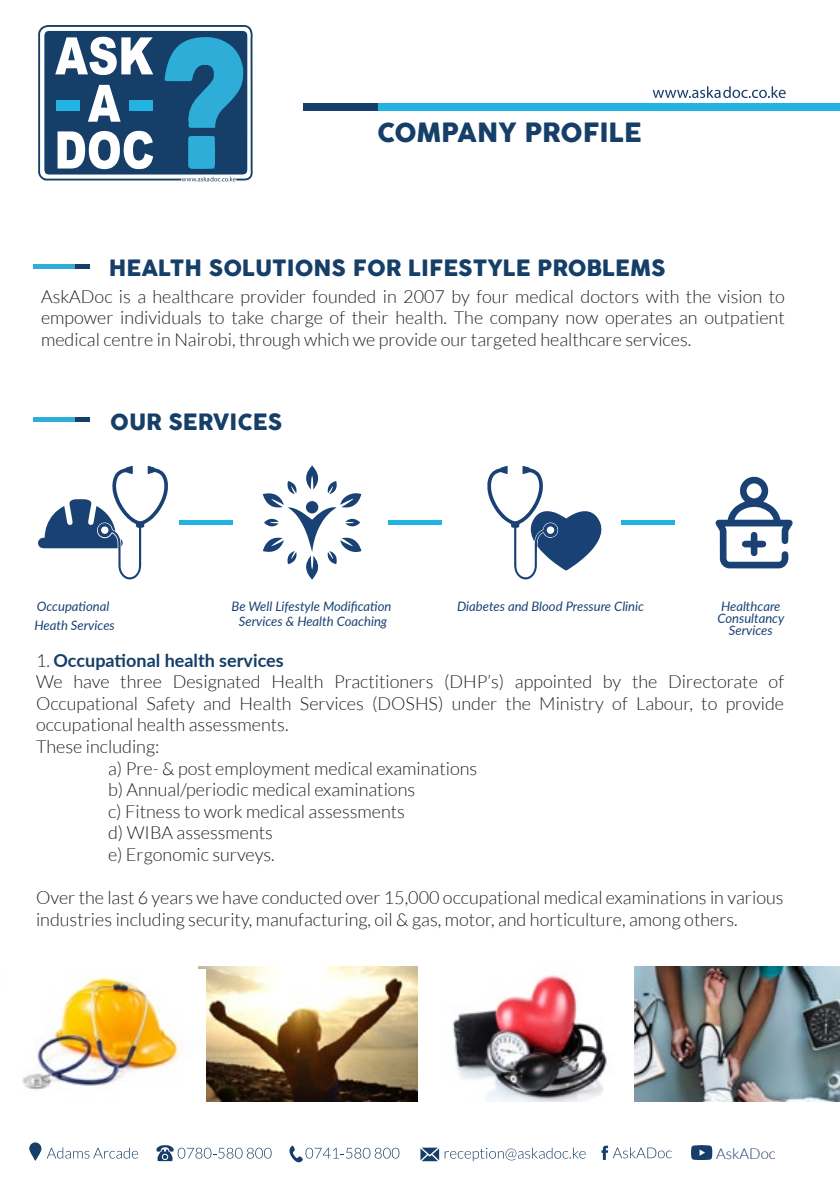
<style>
.page{position:relative;width:840px;height:1191px;background:#fff}
.page>*{position:absolute;margin:0;border:0;box-sizing:border-box;transform-origin:0 0}
.t1{font:26px "Cocogoose";color:#153e68}
.t2{font:22px "Cocogoose";color:#153e68}
.t3{font:300 18px/21.6px "Lato";color:#231f20;text-align:justify}
.t4{font:700 18px "Lato";color:#153e68}
.t5{font:300 15px "Lato";color:#153e68}
.t6{font:italic 13px/12px "Lato";color:#194174;text-align:center}
.s1{font-weight:300;color:#231f20}
</style>
<div class="page">
<div style="left:377px;top:103px;width:462px;height:8px;background:#23b3e3"></div>
<div style="left:303px;top:103px;width:74px;height:8px;background:#153e68"></div>
<svg style="left:652px;top:86px;width:133px;height:12px"></svg>
<div style="left:33px;top:417px;width:42px;height:5px;background:#2dadd7"></div>
<div style="left:75px;top:417px;width:14px;height:5px;background:#153e68"></div>
<svg style="left:289px;top:1145px;width:110px;height:17px"></svg>
<svg style="left:420px;top:1147px;width:165px;height:14px"></svg>
<svg style="left:156px;top:1145px;width:115px;height:16px"></svg>
<svg style="left:47px;top:1147px;width:91px;height:11px"></svg>
<svg style="left:30px;top:1143px;width:11px;height:17px"></svg>
<svg style="left:691px;top:1145px;width:21px;height:15px"></svg>
<svg style="left:601px;top:1145px;width:70px;height:15px"></svg>
<svg style="left:38px;top:25px;width:214px;height:156px"></svg>
<div style="left:33px;top:264px;width:42px;height:5px;background:#2dadd7"></div>
<div style="left:75px;top:264px;width:14px;height:5px;background:#153e68"></div>
<svg style="left:715px;top:476px;width:77px;height:92px"></svg>
<div style="left:179px;top:520px;width:54px;height:5px;background:#23b3e3"></div>
<div style="left:388px;top:520px;width:54px;height:5px;background:#23b3e3"></div>
<div style="left:621px;top:520px;width:53px;height:5px;background:#23b3e3"></div>
<svg style="left:262px;top:466px;width:99px;height:113px"></svg>
<svg style="left:487px;top:466px;width:114px;height:114px"></svg>
<svg style="left:38px;top:466px;width:130px;height:114px"></svg>
<img style="left:198px;top:967px;width:219px;height:134px">
<img style="left:452px;top:975px;width:155px;height:126px">
<img style="left:634px;top:967px;width:205px;height:134px">
<img style="left:22px;top:969px;width:183px;height:132px">
<h1 class="t1" style="left:377px;top:114px;width:266px">COMPANY PROFILE</h1>
<p class="t2" style="left:109px;top:253px;width:558px">HEALTH SOLUTIONS FOR LIFESTYLE PROBLEMS</p>
<p class="t3" style="left:41px;top:286px;width:744px">AskADoc is a healthcare provider founded in 2007 by four medical doctors with the vision to empower individuals to take charge of their health. The company now operates an outpatient medical centre in Nairobi, through which we provide our targeted healthcare services.</p>
<p class="t2" style="left:110px;top:406px;width:173px">OUR SERVICES</p>
<p class="t6" style="left:34px;top:595px;width:82px;line-height:19.6px;text-align:left">Occupational<br>Heath Services</p>
<p class="t6" style="left:231px;top:598px;width:161px;line-height:15.2px">Be Well Lifestyle Modification<br>Services &amp; Health Coaching</p>
<p class="t6" style="left:457px;top:599px;width:188px">Diabetes and Blood Pressure Clinic</p>
<p class="t6" style="left:717px;top:599px;width:68px">Healthcare<br>Consultancy<br>Services</p>
<p class="t4" style="left:36px;top:646px;width:249px"><span class="s1">1.</span> Occupational health services</p>
<p class="t3" style="left:36px;top:671px;width:749px">We have three Designated Health Practitioners (DHP’s) appointed by the Directorate of</p>
<p class="t3" style="left:36px;top:692px;width:749px">Occupational Safety and Health Services (DOSHS) under the Ministry of Labour, to provide</p>
<p class="t3" style="left:36px;top:714px;width:254px">occupational health assessments.</p>
<p class="t3" style="left:36px;top:735px;width:125px">These including:</p>
<p class="t3" style="left:108px;top:757px;width:370px">a) Pre- &amp; post employment medical examinations</p>
<p class="t3" style="left:108px;top:779px;width:308px">b) Annual/periodic medical examinations</p>
<p class="t3" style="left:108px;top:800px;width:298px">c) Fitness to work medical assessments</p>
<p class="t3" style="left:108px;top:822px;width:166px">d) WIBA assessments</p>
<p class="t3" style="left:108px;top:843px;width:168px">e) Ergonomic surveys.</p>
<p class="t3" style="left:36px;top:887px;width:748px">Over the last 6 years we have conducted over 15,000 occupational medical examinations in various industries including security, manufacturing, oil &amp; gas, motor, and horticulture, among others.</p>
<p class="t5" style="left:715px;top:1145px;width:61px">AskADoc</p>
</div>
